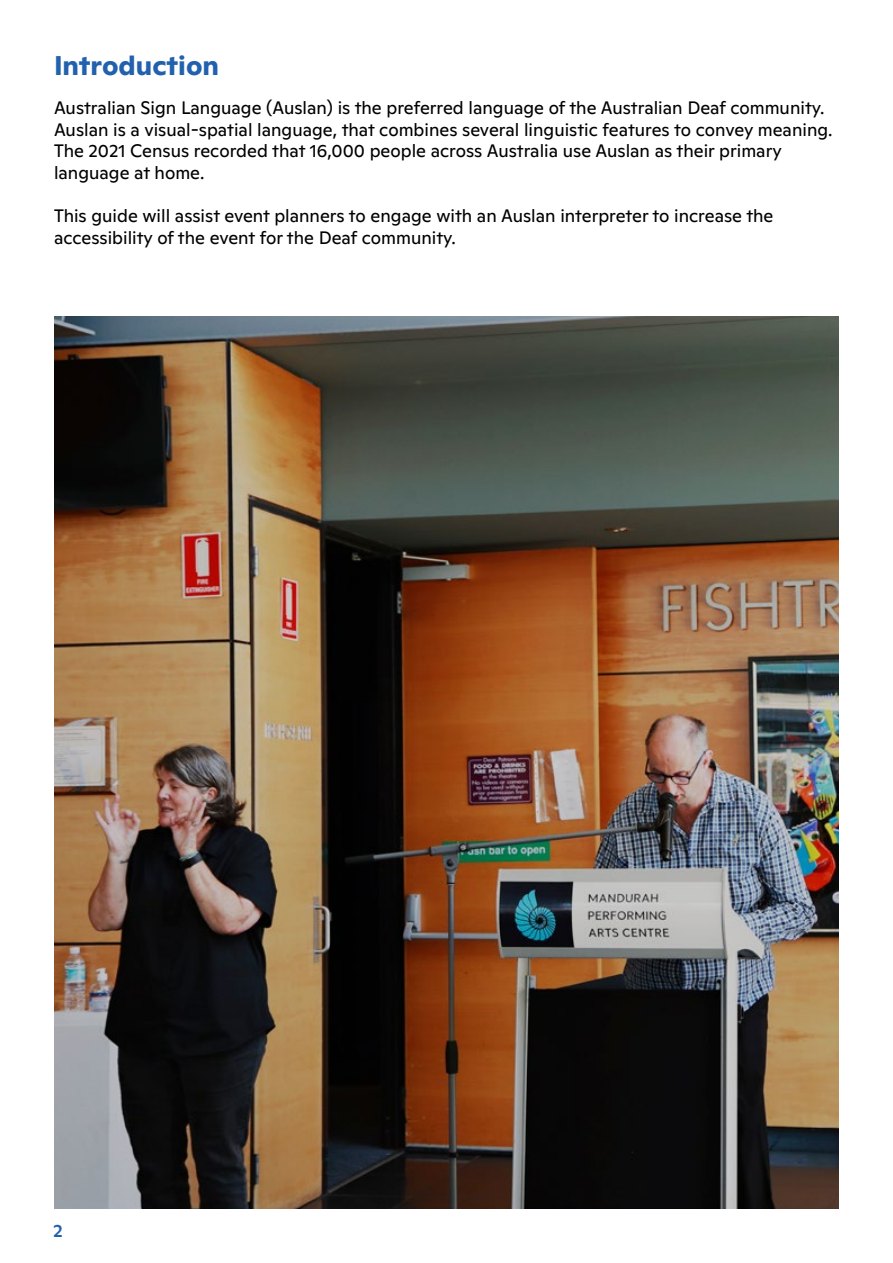
<style>
.page{position:relative;width:893px;height:1263px;background:#fff}
.page>*{position:absolute;margin:0;border:0;box-sizing:border-box;transform-origin:0 0}
.t1{font:700 27px "Ginto Normal";color:#2261ae}
.t2{font:18px/21.6px "Ginto Normal";color:#000}
.t3{font:500 18px "Ginto Normal";color:#2261ae}
</style>
<div class="page">
<img style="left:55px;top:317px;width:783px;height:891px">
<h1 class="t1" style="left:54px;top:45px;width:167px">Introduction</h1>
<p class="t2" style="left:54px;top:96px;width:780px">Australian Sign Language (Auslan) is the preferred language of the Australian Deaf community.<br>Auslan is a visual-spatial language, that combines several linguistic features to convey meaning.<br>The 2021 Census recorded that 16,000 people across Australia use Auslan as their primary language at home.</p>
<p class="t2" style="left:54px;top:204px;width:721px">This guide will assist event planners to engage with an Auslan interpreter to increase the accessibility of the event for the Deaf community.</p>
<p class="t3" style="left:53px;top:1217px;width:11px">2</p>
</div>
